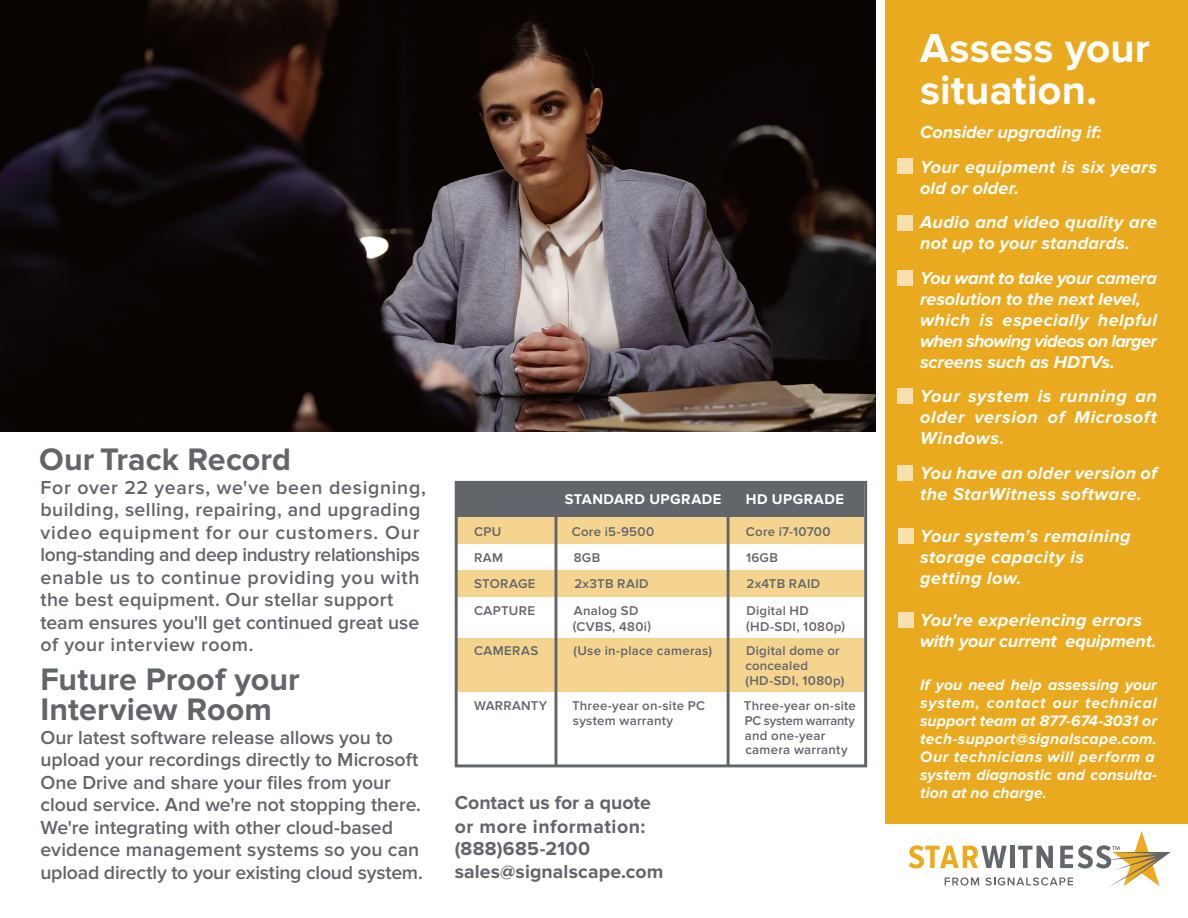
<style>
.page{position:relative;width:1188px;height:918px;background:#fff}
.page>*{position:absolute;margin:0;border:0;box-sizing:border-box;transform-origin:0 0}
.t1{font:700 42px/42px "Proxima Nova";color:#fff}
.t2{font:700 32.25px/30px "Proxima Nova";letter-spacing:.005em;color:#62656a}
.t3{font:600 19.5px/22.5px "Proxima Nova";letter-spacing:.02em;color:#62656a}
.t4{font:600 19.5px/22.5px "Proxima Nova";color:#62656a}
.t5{font:700 19.5px/23px "Proxima Nova";letter-spacing:.01em;color:#62656a}
.t6{font:italic 700 18px/21px "Proxima Nova";letter-spacing:.015em;color:#fff}
.t7{font:italic 700 18px/21px "Proxima Nova";letter-spacing:-.005em;color:#fff}
.t8{font:italic 700 15.75px/18px "Proxima Nova";letter-spacing:.01em;color:#fff}
.t9{font:700 14.7px "Proxima Nova";letter-spacing:.03em;color:#fff}
.t10{font:600 13.2px/14.7px "Proxima Nova";letter-spacing:.02em;color:#62656a}
</style>
<div class="page">
<div style="left:886px;top:0;width:302px;height:824px;background:#eaaa20"></div>
<svg style="left:909px;top:831px;width:262px;height:56px"></svg>
<img style="left:0;top:0;width:875px;height:432px">
<div style="left:898px;top:159px;width:15px;height:15px;background:#f7e1b0"></div>
<div style="left:898px;top:215px;width:15px;height:15px;background:#f7e1b0"></div>
<div style="left:898px;top:270px;width:15px;height:15px;background:#f7e1b0"></div>
<div style="left:898px;top:388px;width:15px;height:16px;background:#f7e1b0"></div>
<div style="left:457px;top:518px;width:407px;height:26px;background:#f4d48f"></div>
<div style="left:457px;top:570px;width:407px;height:26px;background:#f4d48f"></div>
<div style="left:455px;top:481px;width:409px;height:36px;background:#62656a"></div>
<div style="left:455px;top:638px;width:409px;height:54px;background:#f4d48f"></div>
<div style="left:455px;top:481px;width:412px;height:286px;border:3px solid #62656a"></div>
<hr style="left:555px;top:483px;width:2px;height:282px;background:#62656a">
<hr style="left:727px;top:500px;width:3px;height:266px;background:#62656a">
<div style="left:898px;top:465px;width:15px;height:15px;background:#f7e1b0"></div>
<div style="left:898px;top:528px;width:15px;height:15px;background:#f7e1b0"></div>
<div style="left:898px;top:612px;width:15px;height:15px;background:#f7e1b0"></div>
<h2 class="t2" style="left:39px;top:445px;width:254px">Our Track Record</h2>
<p class="t3" style="left:40px;top:477px;width:387px">For over 22 years, we've been designing, building, selling, repairing, and upgrading video equipment for our customers. Our long-standing and deep industry relationships enable us to continue providing you with the best equipment. Our stellar support team ensures you'll get continued great use of your interview room.</p>
<h2 class="t2" style="left:40px;top:665px;width:261px">Future Proof your<br>Interview Room</h2>
<p class="t4" style="left:40px;top:726px;width:384px">Our latest software release allows you to upload your recordings directly to Microsoft One Drive and share your files from your cloud service. And we're not stopping there.<br>We're integrating with other cloud-based evidence management systems so you can upload directly to your existing cloud system.</p>
<p class="t9" style="left:565px;top:491px;width:158px">STANDARD UPGRADE</p>
<p class="t9" style="left:746px;top:491px;width:100px">HD UPGRADE</p>
<p class="t10" style="left:474px;top:524px;width:29px">CPU</p>
<p class="t10" style="left:572px;top:524px;width:84px">Core i5-9500</p>
<p class="t10" style="left:746px;top:524px;width:86px">Core i7-10700</p>
<p class="t10" style="left:474px;top:550px;width:31px">RAM</p>
<p class="t10" style="left:574px;top:550px;width:28px">8GB</p>
<p class="t10" style="left:746px;top:550px;width:34px">16GB</p>
<p class="t10" style="left:474px;top:577px;width:63px">STORAGE</p>
<p class="t10" style="left:574px;top:577px;width:76px">2x3TB RAID</p>
<p class="t10" style="left:747px;top:577px;width:75px">2x4TB RAID</p>
<p class="t10" style="left:474px;top:603px;width:62px">CAPTURE</p>
<p class="t10" style="left:574px;top:603px;width:66px">Analog SD</p>
<p class="t10" style="left:746px;top:603px;width:64px">Digital HD</p>
<p class="t10" style="left:573px;top:619px;width:80px">(CVBS, 480i)</p>
<p class="t10" style="left:746px;top:619px;width:101px">(HD-SDI, 1080p)</p>
<p class="t10" style="left:474px;top:644px;width:66px">CAMERAS</p>
<p class="t10" style="left:574px;top:644px;width:140px">(Use in-place cameras)</p>
<p class="t10" style="left:745px;top:644px;width:101px">Digital dome or concealed (HD-SDI, 1080p)</p>
<p class="t10" style="left:474px;top:699px;width:75px">WARRANTY</p>
<p class="t10" style="left:572px;top:699px;width:135px">Three-year on-site PC</p>
<p class="t10" style="left:744px;top:699px;width:113px">Three-year on-site</p>
<p class="t10" style="left:573px;top:713px;width:102px">system warranty</p>
<p class="t10" style="left:745px;top:713px;width:112px">PC system warranty and one-year camera warranty</p>
<p class="t5" style="left:455px;top:791px;width:210px">Contact us for a quote or more information: (888)685-2100 sales@signalscape.com</p>
<h1 class="t1" style="left:920px;top:28px;width:231px">Assess your situation.</h1>
<p class="t6" style="left:920px;top:116px;width:238px;line-height:34.5px">Consider upgrading if:<br>Your equipment is six years</p>
<p class="t6" style="left:920px;top:171px;width:238px;line-height:34.5px">old or older.<br>Audio and video quality are</p>
<p class="t7" style="left:920px;top:227px;width:238px;line-height:34.5px">not up to your standards.<br>You want to take your camera</p>
<p class="t7" style="left:920px;top:289px;width:238px">resolution to the next level, which is especially helpful when showing videos on larger screens such as HDTVs.</p>
<p class="t6" style="left:920px;top:386px;width:238px;text-align:justify">Your system is running an older version of Microsoft Windows.</p>
<p class="t6" style="left:920px;top:463px;width:238px">You have an older version of the StarWitness software.</p>
<p class="t6" style="left:920px;top:526px;width:212px">Your system's remaining storage capacity is getting low.</p>
<p class="t7" style="left:920px;top:610px;width:238px">You're experiencing errors with your current equipment.</p>
<p class="t8" style="left:920px;top:677px;width:238px">If you need help assessing your system, contact our technical support team at 877-674-3031 or tech-support@signalscape.com.<br>Our technicians will perform a system diagnostic and consulta&shy;tion at no charge.</p>
</div>
